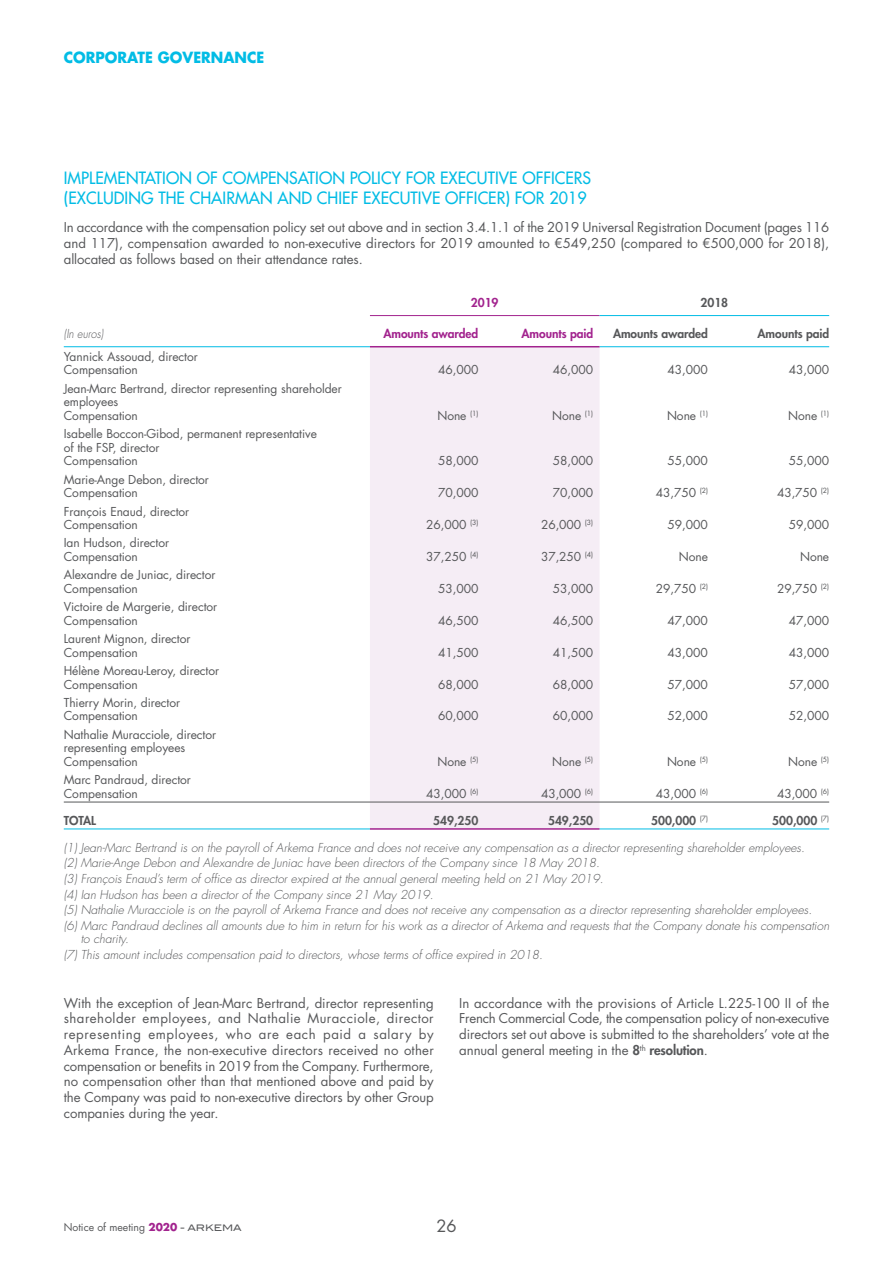
<style>
.page{position:relative;width:893px;height:1263px;background:#fff}
.page>*{position:absolute;margin:0;border:0;box-sizing:border-box;transform-origin:0 0}
.t1{font:500 16.5px/19.5px "Futura Std";letter-spacing:.005em;color:#02bce5}
.t2{font:16.5px "Futura Std";color:#57585a}
.t3{font:700 15px "Futura Std";color:#02bce5;scale:.95 1}
.t4{font:13.2px/15.8px "Futura Std";letter-spacing:-.005em;color:#57585a;text-align:justify}
.t5{font:12px/13.5px "Futura Std";letter-spacing:-.005em;color:#57585a}
.t6{font:italic 300 12px/15.6px "Futura Std";color:#57585a}
.t7{font:800 12px "Futura Std";letter-spacing:-.005em;color:#57585a}
.t8{font:800 12px "Futura Std";letter-spacing:-.005em;color:#a2238e}
.t9{font:italic 300 12px "Futura Std";color:#57585a;scale:.9 1}
.t10{font:10.5px "Futura Std";color:#57585a}
.s1{font-weight:800}
.s2{font-weight:700;color:#a2238e}
.s3{font-family:"Blair ITC Std";font-size:9px}
</style>
<div class="page">
<div style="left:370px;top:347px;width:230px;height:481px;background:#f5edf5"></div>
<hr style="left:370px;top:315px;width:230px;height:1px;background:#a2238e">
<hr style="left:600px;top:315px;width:229px;height:1px;background:#02bce5">
<hr style="left:64px;top:346px;width:306px;height:1px;background:#02bce5">
<hr style="left:600px;top:346px;width:229px;height:1px;background:#02bce5">
<hr style="left:64px;top:828px;width:306px;height:1px;background:#02bce5">
<hr style="left:600px;top:828px;width:229px;height:1px;background:#02bce5">
<hr style="left:370px;top:346px;width:230px;height:1px;background:#a2238e">
<hr style="left:370px;top:828px;width:230px;height:2px;background:#a2238e">
<hr style="left:64px;top:802px;width:765px;height:1px;background:#57585a">
<p class="t3" style="left:64px;top:51px;width:213px">CORPORATE GOVERNANCE</p>
<h1 class="t1" style="left:64px;top:170px;width:529px">IMPLEMENTATION OF COMPENSATION POLICY FOR EXECUTIVE OFFICERS (EXCLUDING THE CHAIRMAN AND CHIEF EXECUTIVE OFFICER) FOR 2019</h1>
<p class="t4" style="left:64px;top:220px;width:767px">In accordance with the compensation policy set out above and in section 3.4.1.1 of the 2019 Universal Registration Document (pages 116 and 117), compensation awarded to non-executive directors for 2019 amounted to €549,250 (compared to €500,000 for 2018), allocated as follows based on their attendance rates.</p>
<p class="t8" style="left:471px;top:297px;width:29px">2019</p>
<p class="t7" style="left:701px;top:297px;width:29px">2018</p>
<p class="t9" style="left:64px;top:328px;width:46px">(In euros)</p>
<p class="t8" style="left:383px;top:328px;width:96px">Amounts awarded</p>
<p class="t8" style="left:522px;top:328px;width:73px">Amounts paid</p>
<p class="t7" style="left:613px;top:328px;width:96px">Amounts awarded</p>
<p class="t7" style="left:758px;top:328px;width:73px">Amounts paid</p>
<p class="t5" style="left:64px;top:351px;width:136px">Yannick Assouad, director<br>Compensation</p>
<p class="t5" style="left:438px;top:364px;width:42px">46,000</p>
<p class="t5" style="left:553px;top:364px;width:42px">46,000</p>
<p class="t5" style="left:668px;top:364px;width:42px">43,000</p>
<p class="t5" style="left:789px;top:364px;width:42px">43,000</p>
<p class="t5" style="left:64px;top:382px;width:279px">Jean-Marc Bertrand, director representing shareholder employees<br>Compensation</p>
<p class="t5" style="left:64px;top:428px;width:255px">Isabelle Boccon-Gibod, permanent representative of the FSP, director<br>Compensation</p>
<p class="t5" style="left:64px;top:473px;width:147px">Marie-Ange Debon, director<br>Compensation</p>
<p class="t5" style="left:64px;top:505px;width:127px">François Enaud, director<br>Compensation</p>
<p class="t5" style="left:64px;top:537px;width:107px">Ian Hudson, director<br>Compensation</p>
<p class="t5" style="left:64px;top:569px;width:153px">Alexandre de Juniac, director<br>Compensation</p>
<p class="t5" style="left:64px;top:601px;width:155px">Victoire de Margerie, director<br>Compensation</p>
<p class="t5" style="left:64px;top:633px;width:128px">Laurent Mignon, director<br>Compensation</p>
<p class="t5" style="left:64px;top:665px;width:157px">Hélène Moreau-Leroy, director<br>Compensation</p>
<p class="t5" style="left:64px;top:697px;width:118px">Thierry Morin, director<br>Compensation</p>
<p class="t5" style="left:64px;top:729px;width:154px">Nathalie Muracciole, director representing employees<br>Compensation</p>
<p class="t5" style="left:64px;top:774px;width:129px">Marc Pandraud, director<br>Compensation</p>
<p class="t5" style="left:437px;top:409px;width:42px">None <sup>(1)</sup></p>
<p class="t5" style="left:552px;top:409px;width:42px">None <sup>(1)</sup></p>
<p class="t5" style="left:667px;top:409px;width:42px">None <sup>(1)</sup></p>
<p class="t5" style="left:788px;top:409px;width:42px">None <sup>(1)</sup></p>
<p class="t5" style="left:438px;top:455px;width:42px">58,000</p>
<p class="t5" style="left:553px;top:455px;width:42px">58,000</p>
<p class="t5" style="left:668px;top:455px;width:42px">55,000</p>
<p class="t5" style="left:789px;top:455px;width:42px">55,000</p>
<p class="t5" style="left:438px;top:487px;width:42px">70,000</p>
<p class="t5" style="left:553px;top:487px;width:42px">70,000</p>
<p class="t5" style="left:656px;top:487px;width:54px">43,750 <sup>(2)</sup></p>
<p class="t5" style="left:777px;top:487px;width:54px">43,750 <sup>(2)</sup></p>
<p class="t5" style="left:426px;top:519px;width:54px">26,000 <sup>(3)</sup></p>
<p class="t5" style="left:541px;top:519px;width:54px">26,000 <sup>(3)</sup></p>
<p class="t5" style="left:668px;top:519px;width:42px">59,000</p>
<p class="t5" style="left:789px;top:519px;width:42px">59,000</p>
<p class="t5" style="left:426px;top:551px;width:54px">37,250 <sup>(4)</sup></p>
<p class="t5" style="left:541px;top:551px;width:54px">37,250 <sup>(4)</sup></p>
<p class="t5" style="left:679px;top:551px;width:31px">None</p>
<p class="t5" style="left:800px;top:551px;width:31px">None</p>
<p class="t5" style="left:438px;top:583px;width:42px">53,000</p>
<p class="t5" style="left:553px;top:583px;width:42px">53,000</p>
<p class="t5" style="left:656px;top:583px;width:54px">29,750 <sup>(2)</sup></p>
<p class="t5" style="left:777px;top:583px;width:54px">29,750 <sup>(2)</sup></p>
<p class="t5" style="left:438px;top:614px;width:42px">46,500</p>
<p class="t5" style="left:553px;top:614px;width:42px">46,500</p>
<p class="t5" style="left:668px;top:614px;width:42px">47,000</p>
<p class="t5" style="left:789px;top:614px;width:42px">47,000</p>
<p class="t5" style="left:438px;top:646px;width:42px">41,500</p>
<p class="t5" style="left:553px;top:646px;width:42px">41,500</p>
<p class="t5" style="left:668px;top:646px;width:42px">43,000</p>
<p class="t5" style="left:789px;top:646px;width:42px">43,000</p>
<p class="t5" style="left:438px;top:678px;width:42px">68,000</p>
<p class="t5" style="left:553px;top:678px;width:42px">68,000</p>
<p class="t5" style="left:668px;top:678px;width:42px">57,000</p>
<p class="t5" style="left:789px;top:678px;width:42px">57,000</p>
<p class="t5" style="left:438px;top:710px;width:42px">60,000</p>
<p class="t5" style="left:553px;top:710px;width:42px">60,000</p>
<p class="t5" style="left:668px;top:710px;width:42px">52,000</p>
<p class="t5" style="left:789px;top:710px;width:42px">52,000</p>
<p class="t5" style="left:437px;top:756px;width:42px">None <sup>(5)</sup></p>
<p class="t5" style="left:552px;top:756px;width:42px">None <sup>(5)</sup></p>
<p class="t5" style="left:667px;top:756px;width:42px">None <sup>(5)</sup></p>
<p class="t5" style="left:788px;top:756px;width:42px">None <sup>(5)</sup></p>
<p class="t5" style="left:426px;top:787px;width:54px">43,000 <sup>(6)</sup></p>
<p class="t5" style="left:541px;top:787px;width:54px">43,000 <sup>(6)</sup></p>
<p class="t5" style="left:656px;top:787px;width:54px">43,000 <sup>(6)</sup></p>
<p class="t5" style="left:777px;top:787px;width:54px">43,000 <sup>(6)</sup></p>
<p class="t7" style="left:64px;top:815px;width:34px">TOTAL</p>
<p class="t7" style="left:433px;top:815px;width:47px">549,250</p>
<p class="t7" style="left:548px;top:815px;width:47px">549,250</p>
<p class="t7" style="left:651px;top:815px;width:58px">500,000 <sup>(7)</sup></p>
<p class="t7" style="left:772px;top:815px;width:58px">500,000 <sup>(7)</sup></p>
<p class="t6" style="left:64px;top:840px;width:767px">(1) Jean-Marc Bertrand is on the payroll of Arkema France and does not receive any compensation as a director representing shareholder employees.<br>(2) Marie-Ange Debon and Alexandre de Juniac have been directors of the Company since 18 May 2018.<br>(3) François Enaud’s term of office as director expired at the annual general meeting held on 21 May 2019.<br>(4) Ian Hudson has been a director of the Company since 21 May 2019.<br>(5) Nathalie Muracciole is on the payroll of Arkema France and does not receive any compensation as a director representing shareholder employees.<br>(6) Marc Pandraud declines all amounts due to him in return for his work as a director of Arkema and requests that the Company donate his compensation</p>
<p class="t6" style="left:64px;top:932px;width:481px;text-indent:17px">to charity.<br>(7) This amount includes compensation paid to directors, whose terms of office expired in 2018.</p>
<p class="t4" style="left:64px;top:996px;width:371px">With the exception of Jean-Marc Bertrand, director representing shareholder employees, and Nathalie Muracciole, director representing employees, who are each paid a salary by Arkema France, the non-executive directors received no other compensation or benefits in 2019 from the Company. Furthermore, no compensation other than that mentioned above and paid by the Company was paid to non-executive directors by other Group companies during the year.</p>
<p class="t4" style="left:459px;top:996px;width:371px">In accordance with the provisions of Article L.225-100 II of the French Commercial Code, the compensation policy of non-executive directors set out above is submitted to the shareholders’ vote at the annual general meeting in the <span class="s1">8</span><sup>th</sup> <span class="s1">resolution</span>.</p>
<p class="t10" style="left:64px;top:1222px;width:179px">Notice of meeting <span class="s2">2020</span> <span class="s3">- ARKEMA</span></p>
<h1 class="t2" style="left:436px;top:1218px;width:21px">26</h1>
</div>
